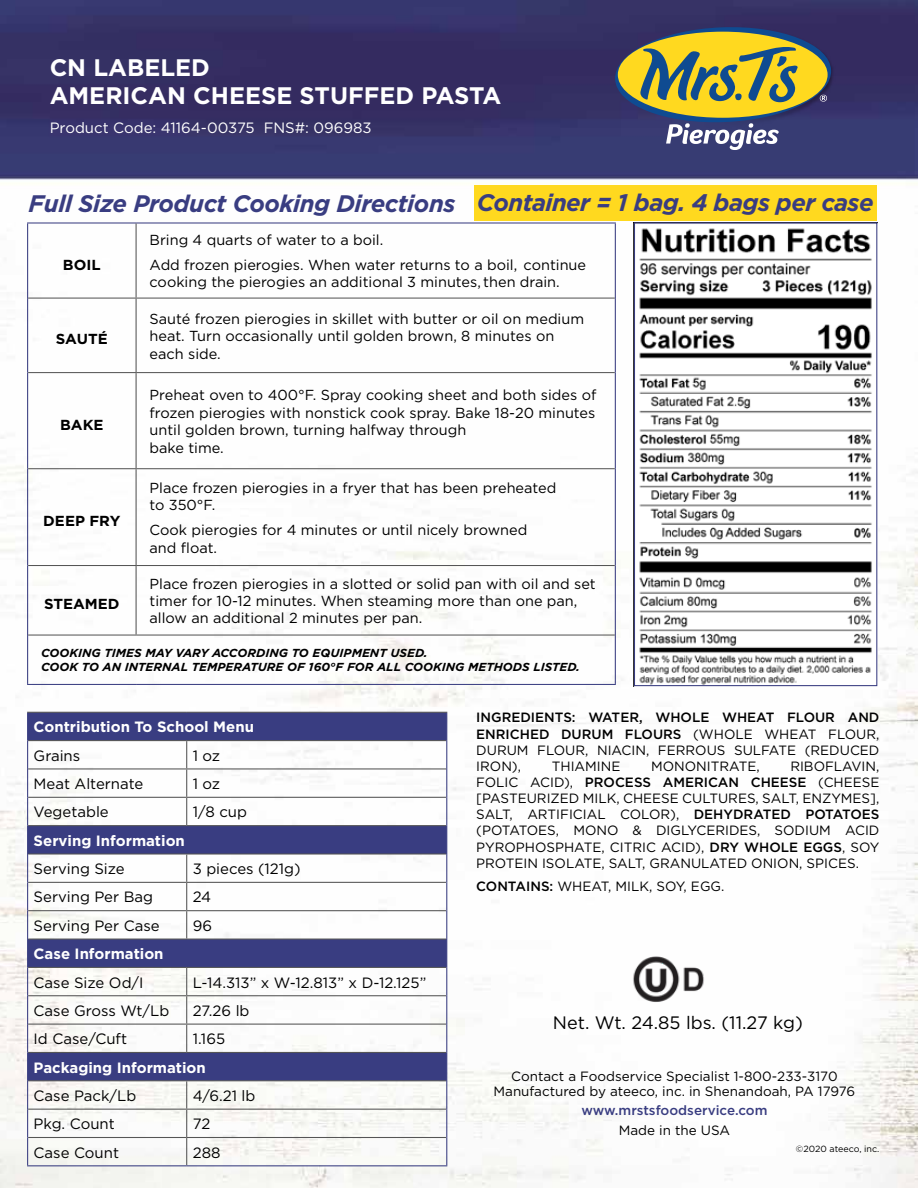
<style>
.page{position:relative;width:918px;height:1188px;background:#fff}
.page>*{position:absolute;margin:0;border:0;box-sizing:border-box;transform-origin:0 0}
.t1{font:italic 700 23.85px "Gotham";letter-spacing:-.02em;color:#393d81}
.t2{font:700 23.85px/28.3px "Gotham";color:#fff}
.t3{font:18px "Gotham";color:#000}
.t4{font:15px "Gotham";color:#000}
.t5{font:700 15px "Gotham";color:#fff}
.t6{font:15px "Gotham";color:#fff}
.t7{font:14.55px/17.4px "Gotham";color:#000}
.t8{font:700 14.55px "Gotham";color:#000}
.t9{font:13.5px/16.2px "Gotham";color:#000;text-align:justify}
.t10{font:500 13.5px "Gotham";color:#393d81}
.t11{font:italic 700 11.55px/14px "Gotham";color:#000}
.t12{font:9px "Gotham";color:#000}
.s1{font-weight:500}
</style>
<div class="page">
<img style="left:0;top:0;width:918px;height:1188px">
<img style="left:595px;top:15px;width:257px;height:142px">
<svg style="left:614px;top:25px;width:218px;height:125px;background:#84815a"></svg>
<svg style="left:28px;top:713px;width:418px;height:367px"></svg>
<hr style="left:27px;top:712px;width:160px;height:1px;background:#555">
<hr style="left:187px;top:712px;width:260px;height:1px;background:#555">
<hr style="left:28px;top:740px;width:159px;height:1px;background:#555">
<hr style="left:187px;top:740px;width:259px;height:1px;background:#555">
<hr style="left:28px;top:768px;width:159px;height:1px;background:#555">
<hr style="left:187px;top:768px;width:259px;height:1px;background:#555">
<hr style="left:28px;top:797px;width:159px;height:1px;background:#555">
<hr style="left:187px;top:797px;width:259px;height:1px;background:#555">
<svg style="left:186px;top:741px;width:1px;height:84px"></svg>
<hr style="left:28px;top:825px;width:159px;height:1px;background:#555">
<hr style="left:187px;top:825px;width:259px;height:1px;background:#555">
<hr style="left:28px;top:853px;width:159px;height:2px;background:#555">
<hr style="left:187px;top:853px;width:259px;height:2px;background:#555">
<hr style="left:28px;top:882px;width:159px;height:1px;background:#555">
<hr style="left:187px;top:882px;width:259px;height:1px;background:#555">
<hr style="left:28px;top:910px;width:159px;height:1px;background:#555">
<hr style="left:187px;top:910px;width:259px;height:1px;background:#555">
<svg style="left:186px;top:855px;width:1px;height:84px"></svg>
<hr style="left:28px;top:939px;width:159px;height:1px;background:#555">
<hr style="left:187px;top:939px;width:259px;height:1px;background:#555">
<hr style="left:28px;top:967px;width:159px;height:1px;background:#555">
<hr style="left:187px;top:967px;width:259px;height:1px;background:#555">
<hr style="left:28px;top:995px;width:159px;height:1px;background:#555">
<hr style="left:187px;top:995px;width:259px;height:1px;background:#555">
<hr style="left:28px;top:1024px;width:159px;height:1px;background:#555">
<hr style="left:187px;top:1024px;width:259px;height:1px;background:#555">
<svg style="left:186px;top:968px;width:1px;height:84px"></svg>
<hr style="left:28px;top:1052px;width:159px;height:1px;background:#555">
<hr style="left:187px;top:1052px;width:259px;height:1px;background:#555">
<hr style="left:28px;top:1080px;width:159px;height:1px;background:#555">
<hr style="left:187px;top:1080px;width:259px;height:1px;background:#555">
<hr style="left:28px;top:1109px;width:159px;height:1px;background:#555">
<hr style="left:187px;top:1109px;width:259px;height:1px;background:#555">
<hr style="left:28px;top:1137px;width:159px;height:1px;background:#555">
<hr style="left:187px;top:1137px;width:259px;height:1px;background:#555">
<svg style="left:186px;top:1081px;width:1px;height:84px"></svg>
<svg style="left:27px;top:713px;width:1px;height:452px"></svg>
<svg style="left:446px;top:713px;width:1px;height:452px"></svg>
<hr style="left:27px;top:1165px;width:160px;height:1px;background:#393d81">
<hr style="left:187px;top:1165px;width:260px;height:1px;background:#393d81">
<img style="left:636px;top:224px;width:239px;height:460px">
<div style="left:634px;top:222px;width:243px;height:464px;border:1px solid #393d81"></div>
<hr style="left:27px;top:222px;width:109px;height:2px;background:#393d81">
<hr style="left:136px;top:222px;width:480px;height:2px;background:#393d81">
<hr style="left:27px;top:684px;width:109px;height:1px;background:#393d81">
<hr style="left:136px;top:684px;width:480px;height:1px;background:#393d81">
<hr style="left:27px;top:224px;width:1px;height:74px;background:#393d81">
<hr style="left:615px;top:224px;width:1px;height:74px;background:#393d81">
<hr style="left:27px;top:298px;width:1px;height:75px;background:#393d81">
<hr style="left:615px;top:298px;width:1px;height:75px;background:#393d81">
<hr style="left:27px;top:373px;width:1px;height:96px;background:#393d81">
<hr style="left:615px;top:373px;width:1px;height:96px;background:#393d81">
<hr style="left:27px;top:469px;width:1px;height:97px;background:#393d81">
<hr style="left:615px;top:469px;width:1px;height:97px;background:#393d81">
<hr style="left:27px;top:566px;width:1px;height:69px;background:#393d81">
<hr style="left:615px;top:566px;width:1px;height:69px;background:#393d81">
<hr style="left:27px;top:635px;width:1px;height:49px;background:#393d81">
<hr style="left:615px;top:635px;width:1px;height:49px;background:#393d81">
<hr style="left:136px;top:224px;width:1px;height:74px;background:#555">
<hr style="left:136px;top:299px;width:1px;height:73px;background:#555">
<hr style="left:136px;top:373px;width:1px;height:95px;background:#555">
<hr style="left:136px;top:469px;width:1px;height:96px;background:#555">
<hr style="left:136px;top:566px;width:1px;height:69px;background:#555">
<hr style="left:28px;top:298px;width:108px;height:1px;background:#555">
<hr style="left:136px;top:298px;width:479px;height:1px;background:#555">
<hr style="left:28px;top:372px;width:108px;height:1px;background:#555">
<hr style="left:136px;top:372px;width:479px;height:1px;background:#555">
<hr style="left:28px;top:468px;width:108px;height:1px;background:#555">
<hr style="left:136px;top:468px;width:479px;height:1px;background:#555">
<hr style="left:28px;top:565px;width:108px;height:1px;background:#555">
<hr style="left:136px;top:565px;width:479px;height:1px;background:#555">
<hr style="left:28px;top:635px;width:108px;height:1px;background:#555">
<hr style="left:136px;top:635px;width:479px;height:1px;background:#555">
<img style="left:625px;top:944px;width:87px;height:69px">
<div style="left:474px;top:185px;width:403px;height:35px;background:#ffd91f"></div>
<h1 class="t2" style="left:50px;top:53px;width:453px">CN LABELED<br>AMERICAN CHEESE STUFFED PASTA</h1>
<p class="t6" style="left:50px;top:118px;width:324px">Product Code: 41164-00375 FNS#: 096983</p>
<h1 class="t1" style="left:29px;top:189px;width:428px">Full Size Product Cooking Directions</h1>
<h1 class="t1" style="left:477px;top:188px;width:398px">Container = 1 bag. 4 bags per case</h1>
<p class="t8" style="left:63px;top:256px;width:39px">BOIL</p>
<p class="t8" style="left:56px;top:330px;width:53px">SAUTÉ</p>
<p class="t8" style="left:60px;top:416px;width:45px">BAKE</p>
<p class="t8" style="left:43px;top:512px;width:79px">DEEP FRY</p>
<p class="t7" style="left:150px;top:228px;width:438px;line-height:24.9px">Bring 4 quarts of water to a boil.<br>Add frozen pierogies. When water returns to a boil, continue</p>
<p class="t7" style="left:150px;top:274px;width:412px">cooking the pierogies an additional 3 minutes, then drain.</p>
<p class="t7" style="left:150px;top:310px;width:436px">Sauté frozen pierogies in skillet with butter or oil on medium heat. Turn occasionally until golden brown, 8 minutes on each side.</p>
<p class="t7" style="left:150px;top:386px;width:448px">Preheat oven to 400°F. Spray cooking sheet and both sides of frozen pierogies with nonstick cook spray. Bake 18-20 minutes until golden brown, turning halfway through<br>bake time.</p>
<p class="t7" style="left:150px;top:479px;width:408px">Place frozen pierogies in a fryer that has been preheated to 350°F.</p>
<p class="t7" style="left:150px;top:521px;width:379px">Cook pierogies for 4 minutes or until nicely browned and float.</p>
<p class="t7" style="left:150px;top:575px;width:448px">Place frozen pierogies in a slotted or solid pan with oil and set timer for 10-12 minutes. When steaming more than one pan, allow an additional 2 minutes per pan.</p>
<p class="t11" style="left:41px;top:646px;width:540px">COOKING TIMES MAY VARY ACCORDING TO EQUIPMENT USED.<br>COOK TO AN INTERNAL TEMPERATURE OF 160°F FOR ALL COOKING METHODS LISTED.</p>
<p class="t8" style="left:44px;top:595px;width:77px">STEAMED</p>
<p class="t5" style="left:34px;top:718px;width:222px">Contribution To School Menu</p>
<p class="t4" style="left:34px;top:746px;width:48px">Grains</p>
<p class="t4" style="left:193px;top:746px;width:29px">1 oz</p>
<p class="t4" style="left:34px;top:775px;width:111px">Meat Alternate</p>
<p class="t4" style="left:193px;top:775px;width:29px">1 oz</p>
<p class="t4" style="left:34px;top:803px;width:77px">Vegetable</p>
<p class="t4" style="left:193px;top:803px;width:56px">1/8 cup</p>
<p class="t5" style="left:34px;top:831px;width:153px">Serving Information</p>
<p class="t4" style="left:34px;top:860px;width:93px">Serving Size</p>
<p class="t4" style="left:193px;top:860px;width:109px">3 pieces (121g)</p>
<p class="t4" style="left:34px;top:888px;width:121px">Serving Per Bag</p>
<p class="t4" style="left:193px;top:888px;width:20px">24</p>
<p class="t4" style="left:34px;top:916px;width:128px">Serving Per Case</p>
<p class="t4" style="left:193px;top:916px;width:21px">96</p>
<p class="t5" style="left:34px;top:945px;width:131px">Case Information</p>
<p class="t4" style="left:34px;top:973px;width:111px">Case Size Od/I</p>
<p class="t4" style="left:193px;top:973px;width:235px">L-14.313” x W-12.813” x D-12.125”</p>
<p class="t4" style="left:34px;top:1001px;width:137px">Case Gross Wt/Lb</p>
<p class="t4" style="left:193px;top:1001px;width:58px">27.26 lb</p>
<p class="t4" style="left:34px;top:1030px;width:95px">Id Case/Cuft</p>
<p class="t4" style="left:193px;top:1030px;width:34px">1.165</p>
<p class="t5" style="left:34px;top:1058px;width:174px">Packaging Information</p>
<p class="t4" style="left:34px;top:1087px;width:104px">Case Pack/Lb</p>
<p class="t4" style="left:193px;top:1087px;width:64px">4/6.21 lb</p>
<p class="t4" style="left:34px;top:1115px;width:83px">Pkg. Count</p>
<p class="t4" style="left:193px;top:1115px;width:19px">72</p>
<p class="t4" style="left:34px;top:1143px;width:87px">Case Count</p>
<p class="t4" style="left:193px;top:1143px;width:29px">288</p>
<p class="t9" style="left:476px;top:710px;width:405px"><span class="s1">INGREDIENTS: WATER, WHOLE WHEAT FLOUR AND ENRICHED DURUM FLOURS</span> (WHOLE WHEAT FLOUR, DURUM FLOUR, NIACIN, FERROUS SULFATE (REDUCED IRON),</p>
<p class="t9" style="left:476px;top:758px;width:405px;text-indent:314px">RIBOFLAVIN, FOLIC ACID), <span class="s1">PROCESS AMERICAN CHEESE</span> (CHEESE [PASTEURIZED MILK, CHEESE CULTURES, SALT, ENZYMES], SALT, ARTIFICIAL COLOR), <span class="s1">DEHYDRATED POTATOES </span>(POTATOES, MONO &amp; DIGLYCERIDES, SODIUM ACID PYROPHOSPHATE, CITRIC ACID), <span class="s1">DRY WHOLE EGGS</span>, SOY PROTEIN ISOLATE, SALT, GRANULATED ONION, SPICES.</p>
<p class="t9" style="left:476px;top:878px;width:250px"><span class="s1">CONTAINS:</span> WHEAT, MILK, SOY, EGG.</p>
<p class="t9" style="left:552px;top:758px;width:70px">THIAMINE</p>
<p class="t9" style="left:651px;top:758px;width:110px">MONONITRATE,</p>
<p class="t3" style="left:553px;top:1012px;width:251px">Net. Wt. 24.85 lbs. (11.27 kg)</p>
<p class="t9" style="left:494px;top:1069px;width:363px;line-height:15px;text-align:center">Contact a Foodservice Specialist 1-800-233-3170<br>Manufactured by ateeco, inc. in Shenandoah, PA 17976</p>
<p class="t10" style="left:581px;top:1102px;width:188px">www.mrstsfoodservice.com</p>
<p class="t9" style="left:619px;top:1122px;width:113px">Made in the USA</p>
<p class="t12" style="left:796px;top:1144px;width:85px">©2020 ateeco, inc.</p>
</div>
